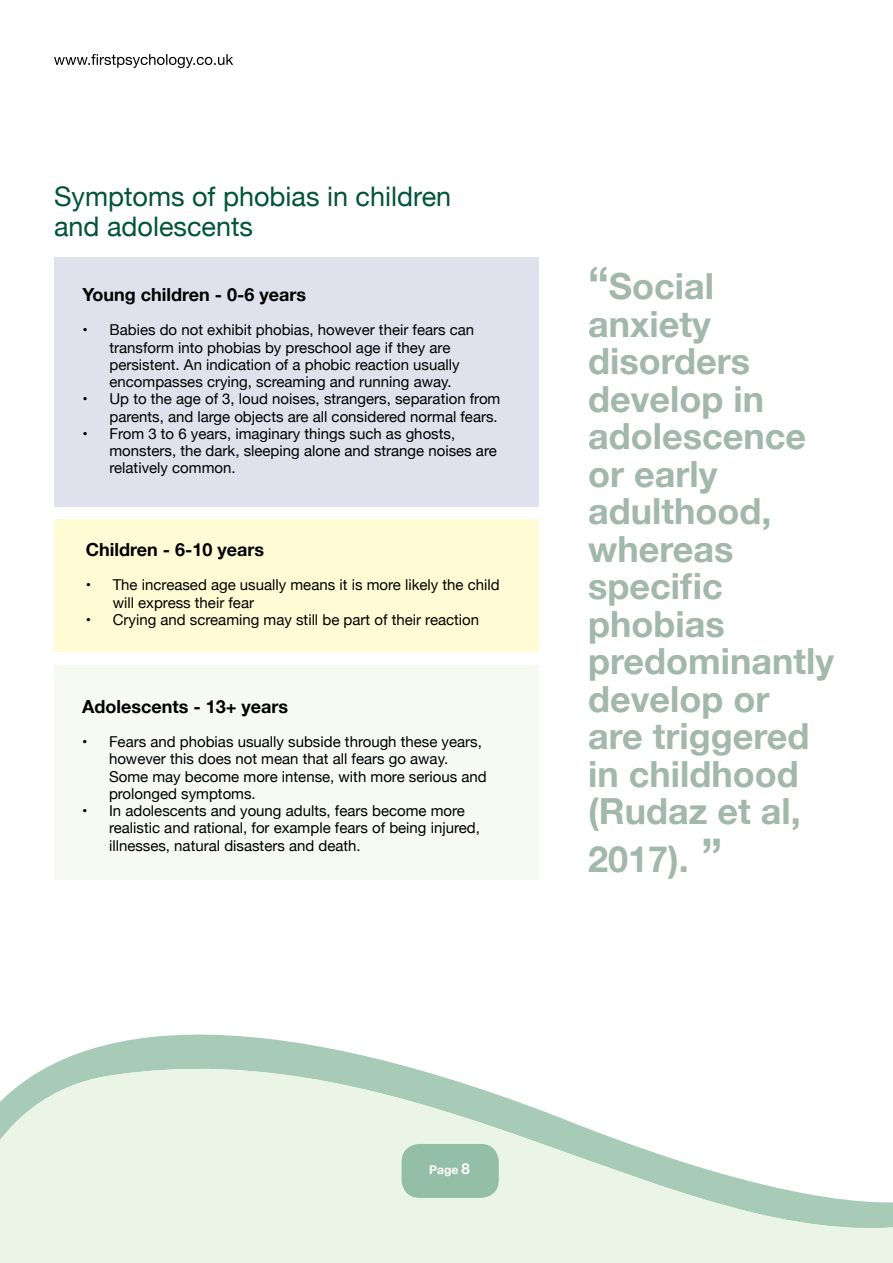
<style>
.page{position:relative;width:893px;height:1263px;background:#fff}
.page>*{position:absolute;margin:0;border:0;box-sizing:border-box;transform-origin:0 0}
.t1{font:700 36px/37.5px "Helvetica Neue";color:#a2b8ac}
.t2{font:27px/29.2px "Helvetica Neue";color:#005437}
.t3{font:700 18px "Helvetica Neue";color:#000}
.t4{font:15px/17.2px "Helvetica Neue";color:#000}
.t5{font:700 12px "Helvetica Neue";color:#fff}
.s1{font-size:45px}
.s2{font-size:15px}
</style>
<div class="page">
<svg style="left:0;top:1034px;width:893px;height:229px;fill:#ebf5e6"></svg>
<div style="left:402px;top:1144px;width:97px;height:54px;background:#93bfa7;border-radius:18px"></div>
<svg style="left:54px;top:54px;width:179px;height:14px"></svg>
<div style="left:54px;top:257px;width:484px;height:249px;background:#e1e0ed"></div>
<div style="left:54px;top:519px;width:484px;height:133px;background:#fffcd5"></div>
<div style="left:54px;top:665px;width:484px;height:214px;background:#f6faf3"></div>
<h2 class="t2" style="left:54px;top:184px;width:399px">Symptoms of phobias in children and adolescents</h2>
<p class="t3" style="left:82px;top:280px;width:225px">Young children - 0-6 years</p>
<p class="t4" style="left:109px;top:322px;width:366px;text-indent:-27px">• Babies do not exhibit phobias, however their fears can transform into phobias by preschool age if they are persistent. An indication of a phobic reaction usually encompasses crying, screaming and running away.</p>
<p class="t4" style="left:82px;top:391px;width:419px;text-align:right">• Up to the age of 3, loud noises, strangers, separation from parents, and large objects are all considered normal fears.</p>
<p class="t4" style="left:109px;top:426px;width:389px;text-indent:-27px">• From 3 to 6 years, imaginary things such as ghosts, monsters, the dark, sleeping alone and strange noises are relatively common.</p>
<p class="t3" style="left:86px;top:535px;width:180px">Children - 6-10 years</p>
<p class="t4" style="left:113px;top:577px;width:389px;text-indent:-27px">• The increased age usually means it is more likely the child will express their fear</p>
<p class="t4" style="left:86px;top:612px;width:395px">• Crying and screaming may still be part of their reaction</p>
<p class="t3" style="left:82px;top:692px;width:208px">Adolescents - 13+ years</p>
<p class="t4" style="left:109px;top:734px;width:379px;text-indent:-27px">• Fears and phobias usually subside through these years, however this does not mean that all fears go away.<br>Some may become more intense, with more serious and prolonged symptoms.</p>
<p class="t4" style="left:109px;top:803px;width:372px;text-indent:-27px">• In adolescents and young adults, fears become more realistic and rational, for example fears of being injured, illnesses, natural disasters and death.</p>
<h1 class="t1" style="left:588px;top:268px;width:247px"><span class="s1">“</span>Social anxiety disorders develop in adolescence or early adulthood, whereas specific phobias predominantly develop or<br>are triggered in childhood (Rudaz et al,</h1>
<h1 class="t1" style="left:588px;top:841px;width:136px">2017). <span class="s1">”</span></h1>
<p class="t5" style="left:429px;top:1160px;width:42px">Page <span class="s2">8</span></p>
</div>
